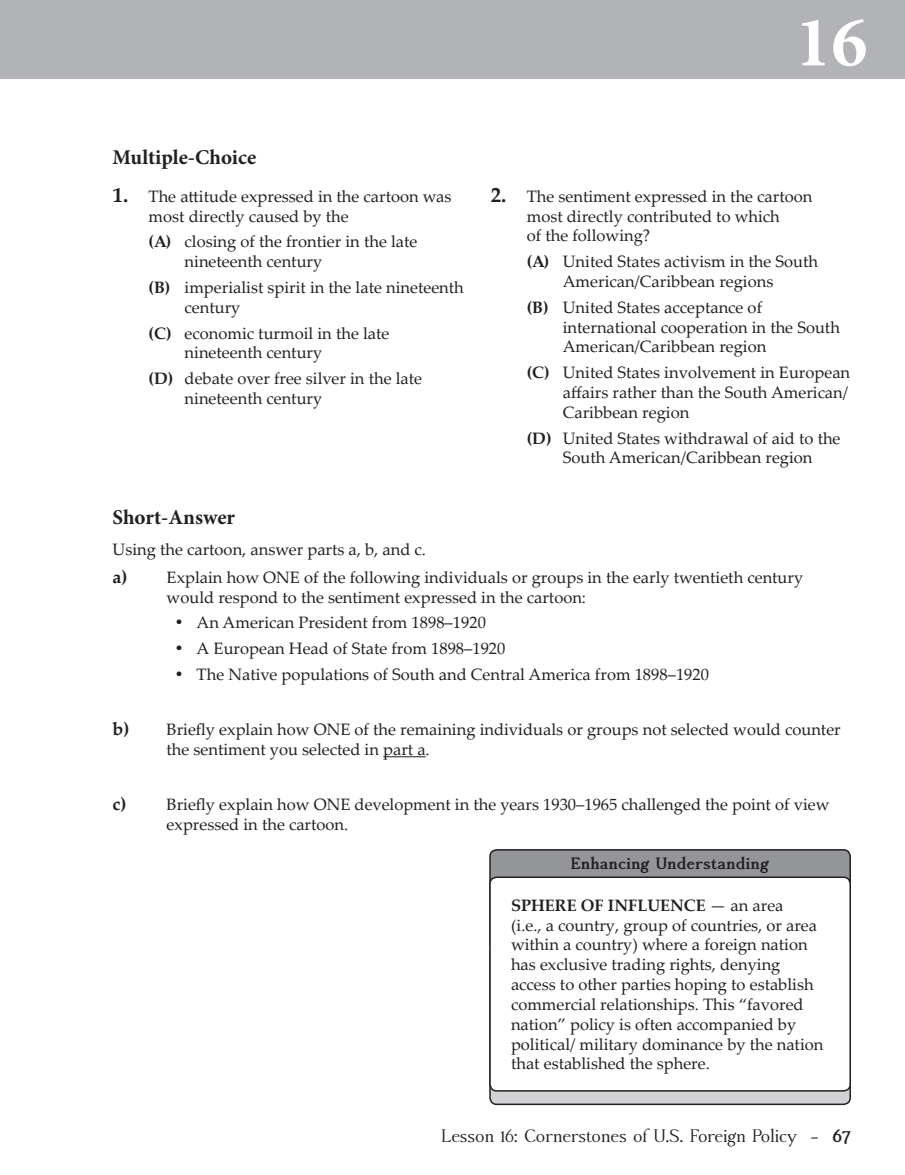
<style>
.page{position:relative;width:905px;height:1175px;background:#fff}
.page>*{position:absolute;margin:0;border:0;box-sizing:border-box;transform-origin:0 0}
.t1{font:700 72px "Minion Pro";color:#fff}
.t2{font:700 21px "Minion Pro";letter-spacing:-.005em;color:#231f20}
.t3{font:18px "Accanthis ADF Std";color:#231f20}
.t4{font:16.5px/19.8px "Palatino Linotype";color:#231f20}
.t5{font:700 16.5px "Accanthis ADF Std";color:#231f20}
.s1{font-weight:700;font-size:21px}
.s2{font-weight:700}
.s3{font-weight:700;font-size:18px}
</style>
<div class="page">
<div style="left:0;top:0;width:904px;height:79px;background:#b2b3b7"></div>
<hr style="left:383px;top:756px;width:42px;height:1px;background:#231f20">
<div style="left:490px;top:944px;width:360px;height:160px;background:#d1d2d4;border-radius:7px"></div>
<div style="left:490px;top:849px;width:360px;height:102px;background:#939598;border-radius:7px"></div>
<div style="left:489px;top:849px;width:361px;height:103px;border:2px solid #231f20;border-radius:7px"></div>
<div style="left:490px;top:877px;width:360px;height:213px;background:#fff;border-radius:7px"></div>
<div style="left:489px;top:876px;width:361px;height:215px;border:2px solid #231f20;border-radius:7px"></div>
<h1 class="t1" style="left:795px;top:-8px;width:73px">16</h1>
<p class="t2" style="left:113px;top:142px;width:145px">Multiple-Choice</p>
<p class="t4" style="left:149px;top:186px;width:304px;text-indent:-36px"><span class="s1">1.</span> The attitude expressed in the cartoon was most directly caused by the</p>
<p class="t4" style="left:185px;top:231px;width:234px;text-indent:-36px"><span class="s2">(A)</span> closing of the frontier in the late nineteenth century</p>
<p class="t4" style="left:185px;top:277px;width:281px;text-indent:-36px"><span class="s2">(B)</span> imperialist spirit in the late nineteenth century</p>
<p class="t4" style="left:185px;top:322px;width:206px;text-indent:-36px"><span class="s2">(C)</span> economic turmoil in the late nineteenth century</p>
<p class="t4" style="left:185px;top:368px;width:239px;text-indent:-36px"><span class="s2">(D)</span> debate over free silver in the late nineteenth century</p>
<p class="t2" style="left:113px;top:502px;width:124px">Short-Answer</p>
<p class="t4" style="left:527px;top:186px;width:287px;text-indent:-36px"><span class="s1">2.</span> The sentiment expressed in the cartoon most directly contributed to which<br>of the following?</p>
<p class="t4" style="left:527px;top:251px;width:293px;text-align:center"><span class="s2">(A)</span> United States activism in the South<br>American/Caribbean regions</p>
<p class="t4" style="left:563px;top:297px;width:279px;text-indent:-36px"><span class="s2">(B)</span> United States acceptance of international cooperation in the South<br>American/Caribbean region</p>
<p class="t4" style="left:563px;top:362px;width:289px;text-indent:-36px"><span class="s2">(C)</span> United States involvement in European affairs rather than the South American/<br>Caribbean region</p>
<p class="t4" style="left:527px;top:427px;width:315px;text-align:center"><span class="s2">(D)</span> United States withdrawal of aid to the<br>South American/Caribbean region</p>
<p class="t4" style="left:113px;top:535px;width:692px;line-height:27.6px">Using the cartoon, answer parts a, b, and c.<br><span class="s3">a)</span> Explain how ONE of the following individuals or groups in the early twentieth century</p>
<p class="t4" style="left:167px;top:586px;width:421px">would respond to the sentiment expressed in the cartoon:</p>
<p class="t4" style="left:174px;top:612px;width:313px"><span class="s2">•</span> An American President from 1898–1920</p>
<p class="t4" style="left:174px;top:638px;width:333px"><span class="s2">•</span> A European Head of State from 1898–1920</p>
<p class="t4" style="left:174px;top:664px;width:536px"><span class="s2">•</span> The Native populations of South and Central America from 1898–1920</p>
<p class="t4" style="left:167px;top:719px;width:675px;text-indent:-54px"><span class="s3">b)</span> Briefly explain how ONE of the remaining individuals or groups not selected would counter the sentiment you selected in part a.</p>
<p class="t4" style="left:166px;top:794px;width:664px;text-indent:-54px"><span class="s3">c)</span> Briefly explain how ONE development in the years 1930–1965 challenged the point of view expressed in the cartoon.</p>
<p class="t5" style="left:571px;top:853px;width:200px">Enhancing Understanding</p>
<p class="t4" style="left:511px;top:894px;width:314px"><span class="s2">SPHERE OF INFLUENCE</span> — an area<br>(i.e., a country, group of countries, or area within a country) where a foreign nation has exclusive trading rights, denying access to other parties hoping to establish commercial relationships. This “favored nation” policy is often accompanied by political/ military dominance by the nation that established the sphere.</p>
<p class="t3" style="left:441px;top:1125px;width:411px">Lesson 16: Cornerstones of U.S. Foreign Policy <span class="s2">– 67</span></p>
</div>
